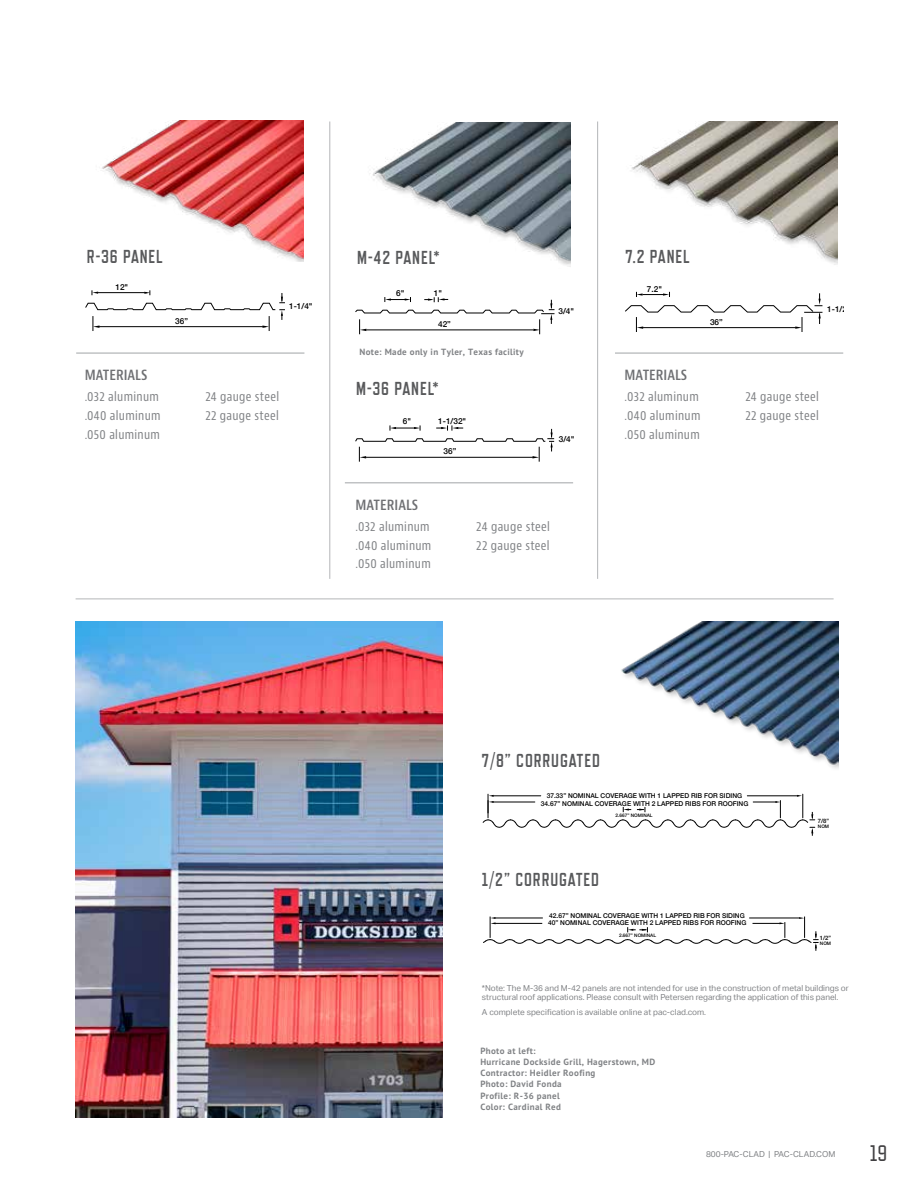
<style>
.page{position:relative;width:918px;height:1188px;background:#fff}
.page>*{position:absolute;margin:0;border:0;box-sizing:border-box;transform-origin:0 0}
.t1{font:22.5px "Refrigerator Deluxe";color:#414042}
.t2{font:700 18.75px "Refrigerator Deluxe";letter-spacing:.05em;color:#58595b;scale:.94 1}
.t3{font:600 condensed 15px "Bernino Sans";color:#6f7073}
.t4{font:condensed 12.75px/18.8px "Bernino Sans";letter-spacing:.025em;color:#808285}
.t5{font:700 9px/11.2px "PT Sans Pro";letter-spacing:.04em;color:#808285}
.t6{font:8.25px/9.8px "Aktiv Grotesk";color:#808285}
.t7{font:500 8.25px "Helvetica Neue";color:#000}
.t8{font:500 6.6px/7.9px "Helvetica Neue";color:#000}
.t9{font:500 5.85px "Helvetica Neue";color:#000}
.t10{font:500 4.65px "Helvetica Neue";color:#000}
</style>
<div class="page">
<img style="left:102px;top:121px;width:202px;height:140px">
<img style="left:631px;top:122px;width:206px;height:143px">
<img style="left:621px;top:621px;width:217px;height:148px">
<hr style="left:329px;top:122px;width:1px;height:457px;background:#bcbec0">
<hr style="left:597px;top:122px;width:1px;height:457px;background:#bcbec0">
<hr style="left:76px;top:598px;width:758px;height:1px;background:#bcbec0">
<img style="left:75px;top:621px;width:368px;height:497px">
<img style="left:372px;top:122px;width:198px;height:145px">
<hr style="left:76px;top:352px;width:228px;height:2px;background:#c0c2c4">
<hr style="left:615px;top:352px;width:228px;height:2px;background:#c0c2c4">
<hr style="left:345px;top:482px;width:228px;height:2px;background:#c0c2c4">
<svg style="left:85px;top:290px;width:200px;height:41px"></svg>
<svg style="left:355px;top:297px;width:199px;height:37px"></svg>
<svg style="left:355px;top:425px;width:199px;height:37px"></svg>
<svg style="left:625px;top:292px;width:197px;height:40px"></svg>
<svg style="left:483px;top:917px;width:336px;height:34px"></svg>
<svg style="left:482px;top:794px;width:333px;height:42px"></svg>
<h2 class="t2" style="left:87px;top:246px;width:82px">R-36 PANEL</h2>
<h2 class="t2" style="left:357px;top:247px;width:89px">M-42 PANEL*</h2>
<h2 class="t2" style="left:625px;top:246px;width:70px">7.2 PANEL</h2>
<p class="t7" style="left:115px;top:280px;width:14px">12"</p>
<p class="t7" style="left:396px;top:286px;width:10px">6"</p>
<p class="t7" style="left:434px;top:286px;width:10px">1"</p>
<p class="t7" style="left:647px;top:282px;width:17px">7.2"</p>
<p class="t7" style="left:289px;top:299px;width:25px">1-1/4"</p>
<p class="t7" style="left:559px;top:304px;width:17px">3/4"</p>
<p class="t7" style="left:827px;top:302px;width:25px">1-1/2"</p>
<p class="t7" style="left:175px;top:314px;width:14px">36”</p>
<p class="t7" style="left:438px;top:318px;width:14px">42”</p>
<p class="t7" style="left:710px;top:315px;width:14px">36”</p>
<p class="t5" style="left:359px;top:346px;width:166px">Note: Made only in Tyler, Texas facility</p>
<h3 class="t3" style="left:85px;top:366px;width:64px">MATERIALS</h3>
<h3 class="t4" style="left:85px;top:387px;width:77px">.032 aluminum .040 aluminum .050 aluminum</h3>
<h3 class="t4" style="left:205px;top:387px;width:75px">24 gauge steel<br>22 gauge steel</h3>
<h2 class="t2" style="left:356px;top:378px;width:89px">M-36 PANEL*</h2>
<p class="t7" style="left:403px;top:414px;width:10px">6"</p>
<p class="t7" style="left:438px;top:414px;width:29px">1-1/32"</p>
<p class="t7" style="left:559px;top:432px;width:17px">3/4"</p>
<h3 class="t3" style="left:625px;top:366px;width:64px">MATERIALS</h3>
<h3 class="t4" style="left:625px;top:387px;width:77px">.032 aluminum .040 aluminum .050 aluminum</h3>
<h3 class="t4" style="left:745px;top:387px;width:75px">24 gauge steel<br>22 gauge steel</h3>
<p class="t7" style="left:444px;top:445px;width:14px">36”</p>
<h3 class="t3" style="left:356px;top:495px;width:64px">MATERIALS</h3>
<h3 class="t4" style="left:356px;top:517px;width:77px">.032 aluminum .040 aluminum .050 aluminum</h3>
<h3 class="t4" style="left:476px;top:517px;width:75px">24 gauge steel<br>22 gauge steel</h3>
<h2 class="t2" style="left:482px;top:749px;width:127px">7/8” CORRUGATED</h2>
<p class="t8" style="left:541px;top:791px;width:209px;text-align:center">37.33” NOMINAL COVERAGE WITH 1 LAPPED RIB FOR SIDING<br>34.67” NOMINAL COVERAGE WITH 2 LAPPED RIBS FOR ROOFING</p>
<p class="t10" style="left:616px;top:812px;width:39px">2.667” NOMINAL</p>
<h2 class="t2" style="left:482px;top:868px;width:126px">1/2” CORRUGATED</h2>
<p class="t8" style="left:548px;top:911px;width:200px">42.67” NOMINAL COVERAGE WITH 1 LAPPED RIB FOR SIDING<br>40” NOMINAL COVERAGE WITH 2 LAPPED RIBS FOR ROOFING</p>
<p class="t10" style="left:619px;top:932px;width:39px">2.667” NOMINAL</p>
<p class="t9" style="left:818px;top:817px;width:13px">7/8”</p>
<p class="t10" style="left:818px;top:822px;width:13px">NOM</p>
<p class="t9" style="left:820px;top:933px;width:13px">1/2”</p>
<p class="t10" style="left:820px;top:940px;width:13px">NOM</p>
<p class="t6" style="left:482px;top:983px;width:368px">*Note: The M-36 and M-42 panels are not intended for use in the construction of metal buildings or structural roof applications. Please consult with Petersen regarding the application of this panel.</p>
<p class="t6" style="left:482px;top:1008px;width:226px">A complete specification is available online at pac-clad.com.</p>
<p class="t5" style="left:480px;top:1045px;width:176px">Photo at left:<br>Hurricane Dockside Grill, Hagerstown, MD<br>Contractor: Heidler Roofing<br>Photo: David Fonda<br>Profile: R-36 panel<br>Color: Cardinal Red</p>
<p class="t6" style="left:706px;top:1150px;width:131px">800-PAC-CLAD | PAC-CLAD.COM</p>
<h1 class="t1" style="left:870px;top:1140px;width:19px">19</h1>
</div>
